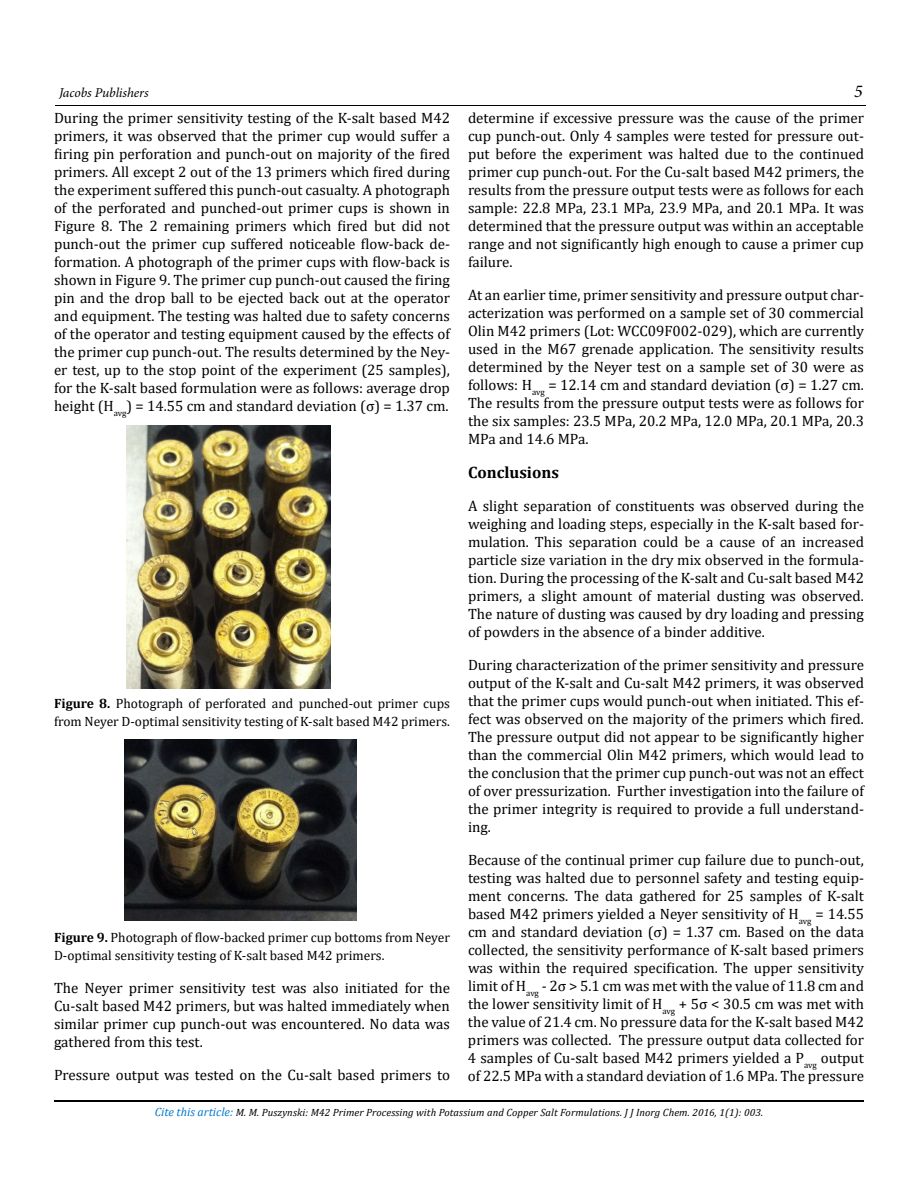
<style>
.page{position:relative;width:918px;height:1188px;background:#fff}
.page>*{position:absolute;margin:0;border:0;box-sizing:border-box;transform-origin:0 0}
.t1{font:italic 18px "Minion Pro";color:#000}
.t2{font:700 16.5px "Cambria";color:#000}
.t3{font:15px/18px "Cambria";color:#000;text-align:justify}
.t4{font:13.5px/18px "Cambria";color:#000}
.t5{font:italic 13.5px "Minion Pro";letter-spacing:-.005em;color:#000}
.t6{font:italic 10.5px "Cambria";letter-spacing:.01em;color:#000}
.s1{font-size:12px;color:#007bca}
.s2{font-weight:700}
</style>
<div class="page">
<hr style="left:54px;top:1100px;width:810px;height:2px;background:#000100">
<hr style="left:56px;top:105px;width:810px;height:1px;background:#000100">
<img style="left:126px;top:426px;width:205px;height:263px">
<img style="left:124px;top:740px;width:233px;height:181px">
<p class="t5" style="left:59px;top:83px;width:91px">Jacobs Publishers</p>
<p class="t1" style="left:854px;top:79px;width:10px">5</p>
<p class="t3" style="left:468px;top:108px;width:398px">determine if excessive pressure was the cause of the primer cup punch-out. Only 4 samples were tested for pressure out&shy;put before the experiment was halted due to the continued primer cup punch-out. For the Cu-salt based M42 primers, the results from the pressure output tests were as follows for each sample: 22.8 MPa, 23.1 MPa, 23.9 MPa, and 20.1 MPa. It was determined that the pressure output was within an acceptable range and not significantly high enough to cause a primer cup failure.</p>
<p class="t3" style="left:468px;top:285px;width:398px">At an earlier time, primer sensitivity and pressure output char&shy;acterization was performed on a sample set of 30 commercial Olin M42 primers (Lot: WCC09F002-029), which are currently used in the M67 grenade application. The sensitivity results determined by the Neyer test on a sample set of 30 were as follows: H<sub>avg</sub> = 12.14 cm and standard deviation (σ) = 1.27 cm.<br>The results from the pressure output tests were as follows for the six samples: 23.5 MPa, 20.2 MPa, 12.0 MPa, 20.1 MPa, 20.3<br>MPa and 14.6 MPa.</p>
<p class="t2" style="left:468px;top:461px;width:93px">Conclusions</p>
<p class="t3" style="left:468px;top:497px;width:398px">A slight separation of constituents was observed during the weighing and loading steps, especially in the K-salt based for&shy;mulation. This separation could be a cause of an increased particle size variation in the dry mix observed in the formula&shy;tion. During the processing of the K-salt and Cu-salt based M42 primers, a slight amount of material dusting was observed.<br>The nature of dusting was caused by dry loading and pressing of powders in the absence of a binder additive.</p>
<p class="t3" style="left:468px;top:656px;width:398px">During characterization of the primer sensitivity and pressure output of the K-salt and Cu-salt M42 primers, it was observed that the primer cups would punch-out when initiated. This ef&shy;fect was observed on the majority of the primers which fired.<br>The pressure output did not appear to be significantly higher than the commercial Olin M42 primers, which would lead to the conclusion that the primer cup punch-out was not an effect of over pressurization. Further investigation into the failure of the primer integrity is required to provide a full understand&shy;ing.</p>
<p class="t3" style="left:468px;top:851px;width:398px">Because of the continual primer cup failure due to punch-out, testing was halted due to personnel safety and testing equip&shy;ment concerns. The data gathered for 25 samples of K-salt based M42 primers yielded a Neyer sensitivity of H<sub>avg</sub> = 14.55 cm and standard deviation (σ) = 1.37 cm. Based on the data collected, the sensitivity performance of K-salt based primers was within the required specification. The upper sensitivity limit of H<sub>avg</sub> - 2σ &gt; 5.1 cm was met with the value of 11.8 cm and the lower sensitivity limit of H<sub>avg</sub> + 5σ &lt; 30.5 cm was met with the value of 21.4 cm. No pressure data for the K-salt based M42 primers was collected. The pressure output data collected for 4 samples of Cu-salt based M42 primers yielded a P<sub>avg</sub> output of 22.5 MPa with a standard deviation of 1.6 MPa. The pressure</p>
<p class="t6" style="left:155px;top:1105px;width:610px"><span class="s1">Cite this article:</span> M. M. Puszynski: M42 Primer Processing with Potassium and Copper Salt Formulations. J J Inorg Chem. 2016, 1(1): 003.</p>
<p class="t3" style="left:54px;top:109px;width:398px">During the primer sensitivity testing of the K-salt based M42 primers, it was observed that the primer cup would suffer a firing pin perforation and punch-out on majority of the fired primers. All except 2 out of the 13 primers which fired during the experiment suffered this punch-out casualty. A photograph of the perforated and punched-out primer cups is shown in Figure 8. The 2 remaining primers which fired but did not punch-out the primer cup suffered noticeable flow-back de&shy;formation. A photograph of the primer cups with flow-back is shown in Figure 9. The primer cup punch-out caused the firing pin and the drop ball to be ejected back out at the operator and equipment. The testing was halted due to safety concerns of the operator and testing equipment caused by the effects of the primer cup punch-out. The results determined by the Ney&shy;er test, up to the stop point of the experiment (25 samples), for the K-salt based formulation were as follows: average drop height (H<sub>avg</sub>) = 14.55 cm and standard deviation (σ) = 1.37 cm.</p>
<p class="t4" style="left:54px;top:695px;width:398px"><span class="s2">Figure 8.</span> Photograph of perforated and punched-out primer cups from Neyer D-optimal sensitivity testing of K-salt based M42 primers.</p>
<p class="t4" style="left:54px;top:929px;width:397px"><span class="s2">Figure 9.</span> Photograph of flow-backed primer cup bottoms from Neyer<br>D-optimal sensitivity testing of K-salt based M42 primers.</p>
<p class="t3" style="left:54px;top:979px;width:398px">The Neyer primer sensitivity test was also initiated for the Cu-salt based M42 primers, but was halted immediately when similar primer cup punch-out was encountered. No data was gathered from this test.</p>
<p class="t3" style="left:54px;top:1066px;width:398px">Pressure output was tested on the Cu-salt based primers to</p>
</div>
